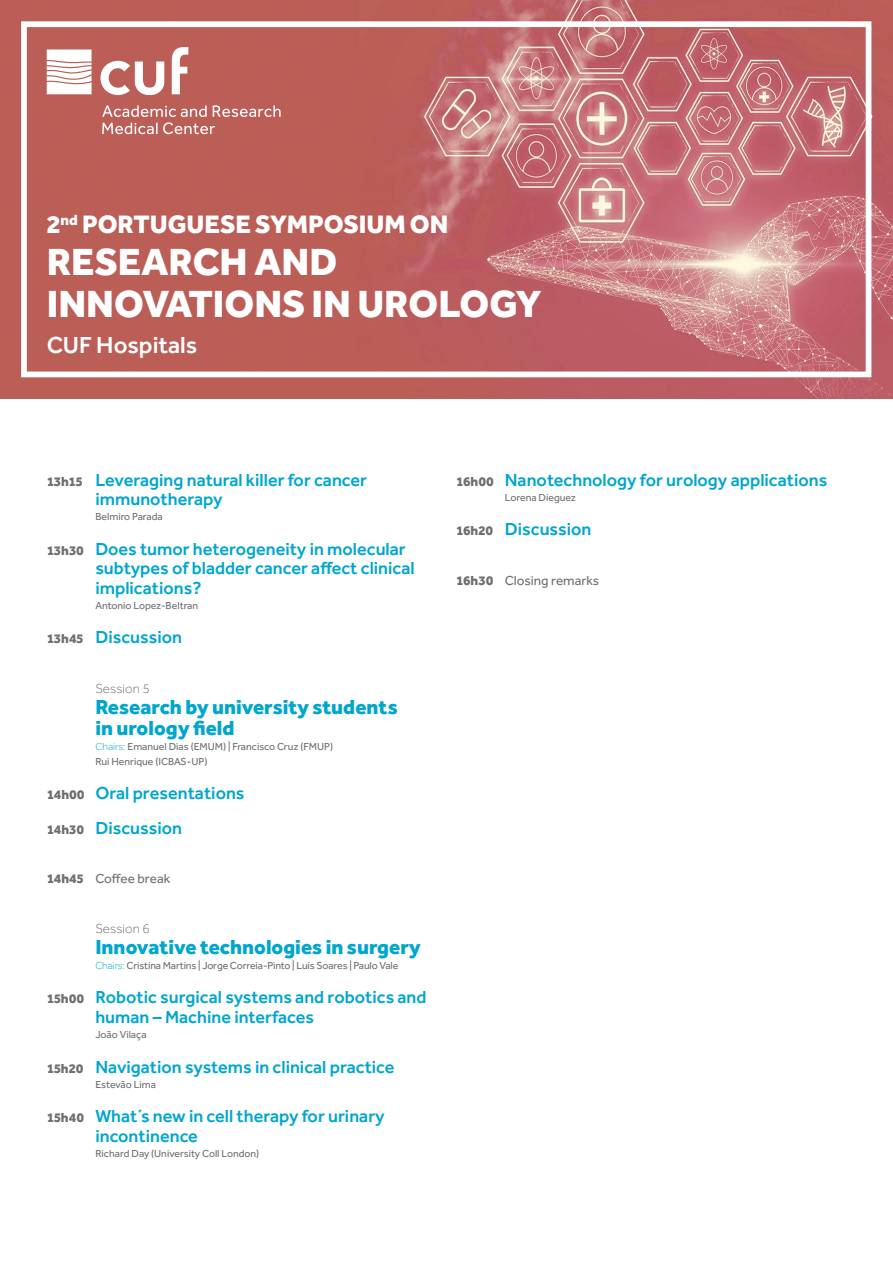
<style>
.page{position:relative;width:893px;height:1263px;background:#fff}
.page>*{position:absolute;margin:0;border:0;box-sizing:border-box;transform-origin:0 0}
.t1{font:800 39.15px/42px "Effra";color:#fff}
.t2{font:800 26.1px "Effra";color:#fff}
.t3{font:500 24px "Effra";color:#fff}
.t4{font:800 21px/21px "Effra";color:#00a6ce}
.t5{font:500 18px/19.5px "Effra";color:#00a6ce}
.t6{font:13.5px "Effra";color:#6d6f71}
.t7{font:300 13.5px "Effra";color:#6d6f71}
.t8{font:10.5px/15px "Effra";color:#6d6f71}
.s1{font-weight:800;font-size:13.5px;color:#6d6f71}
.s2{font-weight:300;color:#00a6ce}
.s3{font-weight:800}
</style>
<div class="page">
<img style="left:0;top:0;width:893px;height:398px">
<svg style="left:21px;top:21px;width:850px;height:356px;background:#c47170"></svg>
<svg style="left:47px;top:49px;width:45px;height:45px"></svg>
<svg style="left:172px;top:47px;width:16px;height:47px"></svg>
<svg style="left:100px;top:61px;width:64px;height:34px"></svg>
<svg style="left:102px;top:105px;width:179px;height:29px;background:#c77c76"></svg>
<h2 class="t2" style="left:47px;top:208px;width:403px">2<sup>nd</sup> PORTUGUESE SYMPOSIUM ON</h2>
<h1 class="t1" style="left:47px;top:240px;width:497px">RESEARCH AND<br>INNOVATIONS IN UROLOGY</h1>
<h3 class="t3" style="left:47px;top:331px;width:152px">CUF Hospitals</h3>
<p class="t5" style="left:95px;top:470px;width:273px;text-indent:-48px"><span class="s1">13h15</span> Leveraging natural killer for cancer immunotherapy</p>
<p class="t8" style="left:95px;top:509px;width:69px">Belmiro Parada</p>
<p class="t5" style="left:95px;top:539px;width:321px;text-indent:-48px"><span class="s1">13h30</span> Does tumor heterogeneity in molecular subtypes of bladder cancer affect clinical implications?</p>
<p class="t8" style="left:95px;top:598px;width:104px">Antonio Lopez-Beltran</p>
<p class="t5" style="left:47px;top:627px;width:136px"><span class="s1">13h45</span> Discussion</p>
<p class="t7" style="left:95px;top:681px;width:56px">Session 5</p>
<p class="t4" style="left:95px;top:696px;width:304px">Research by university students in urology field</p>
<p class="t8" style="left:95px;top:739px;width:239px"><span class="s2">Chairs:</span> Emanuel Dias (EMUM) | Francisco Cruz (FMUP)<br>Rui Henrique (ICBAS-UP)</p>
<p class="t5" style="left:47px;top:776px;width:199px;line-height:34.5px"><span class="s1">14h00</span> Oral presentations<br><span class="s1">14h30</span> Discussion</p>
<p class="t6" style="left:47px;top:871px;width:124px"><span class="s3">14h45</span> Coffee break</p>
<p class="t7" style="left:95px;top:921px;width:56px">Session 6</p>
<p class="t4" style="left:95px;top:936px;width:327px">Innovative technologies in surgery</p>
<p class="t8" style="left:95px;top:958px;width:304px"><span class="s2">Chairs:</span> Cristina Martins | Jorge Correia-Pinto | Luís Soares | Paulo Vale</p>
<p class="t5" style="left:95px;top:987px;width:333px;text-indent:-48px"><span class="s1">15h00</span> Robotic surgical systems and robotics and human – Machine interfaces</p>
<p class="t8" style="left:95px;top:1027px;width:53px">João Vilaça</p>
<p class="t5" style="left:47px;top:1056px;width:349px"><span class="s1">15h20</span> Navigation systems in clinical practice</p>
<p class="t8" style="left:95px;top:1076px;width:62px">Estevão Lima</p>
<p class="t5" style="left:95px;top:1106px;width:291px;text-indent:-48px"><span class="s1">15h40</span> What´s new in cell therapy for urinary incontinence</p>
<p class="t8" style="left:95px;top:1145px;width:165px">Richard Day (University Coll London)</p>
<p class="t5" style="left:457px;top:470px;width:372px"><span class="s1">16h00</span> Nanotechnology for urology applications</p>
<p class="t8" style="left:505px;top:490px;width:73px">Lorena Dieguez</p>
<p class="t5" style="left:457px;top:519px;width:136px"><span class="s1">16h20</span> Discussion</p>
<p class="t6" style="left:457px;top:572px;width:144px"><span class="s3">16h30</span> Closing remarks</p>
</div>
